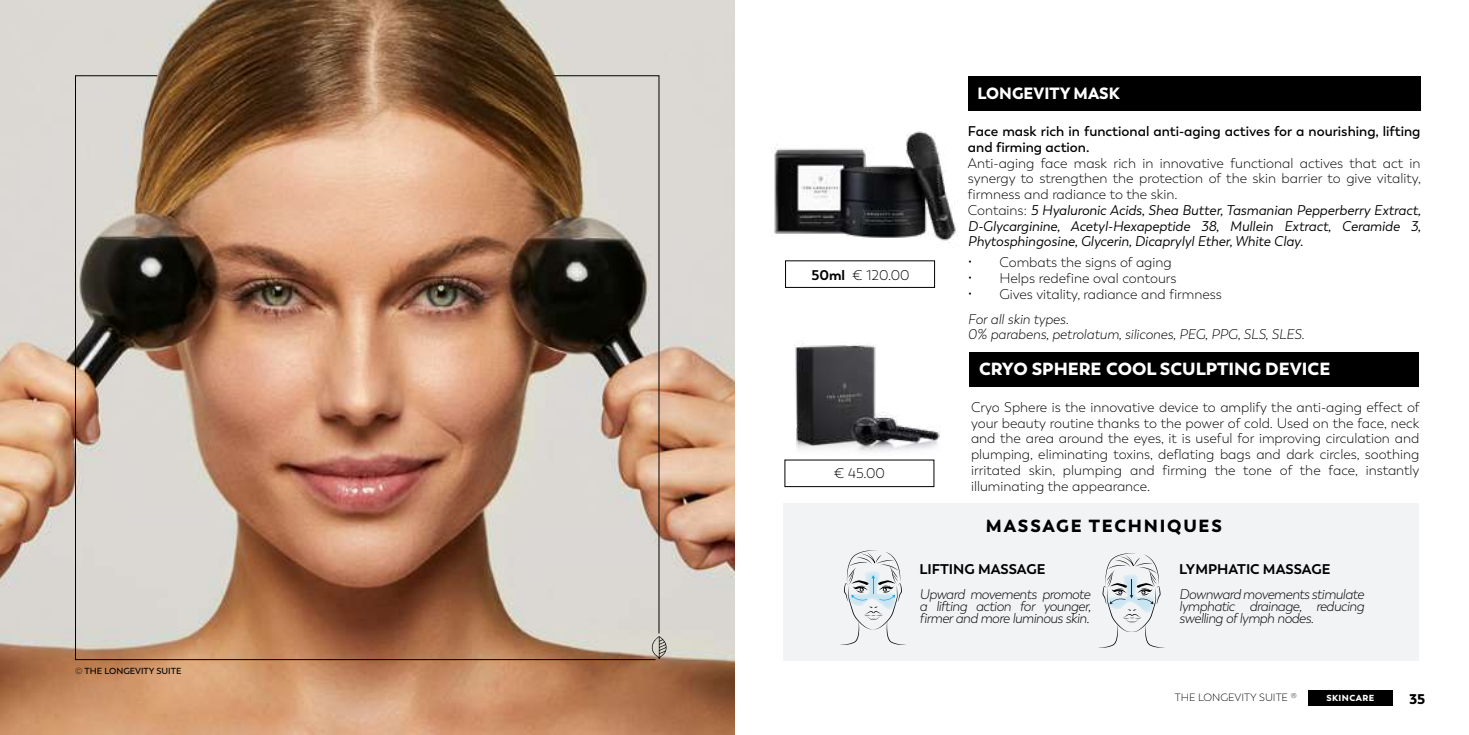
<style>
.page{position:relative;width:1469px;height:735px;background:#fff}
.page>*{position:absolute;margin:0;border:0;box-sizing:border-box;transform-origin:0 0}
.t1{font:900 17.5px "Trenda";color:#fff}
.t2{font:900 17.5px "Trenda";letter-spacing:.1em;color:#000}
.t3{font:900 16.28px "Trenda";color:#fff}
.t4{font:300 14px/15.8px "Trenda";color:#000;text-align:justify}
.t5{font:italic 14px/15.8px "Trenda";color:#000}
.t6{font:italic 300 14px/12.2px "Trenda";letter-spacing:-.03em;color:#000;text-align:justify}
.t7{font:600 14px/15.8px "Trenda";color:#000}
.t8{font:italic 300 14px/15.8px "Trenda";color:#000}
.t9{font:700 14px "Trenda";color:#000}
.t10{font:900 14px "Trenda";color:#000}
.t11{font:300 10.5px "Trenda";color:#000}
.t12{font:600 8.75px "Trenda";color:#000}
.t13{font:900 8.75px "Trenda";letter-spacing:.05em;color:#fff}
.t14{font:300 7px "Neo Gram";color:#000}
.s1{font-family:"Neo Gram";font-weight:300}
.s2{font-weight:700}
.s3{font-weight:300;font-style:normal}
</style>
<div class="page">
<img style="left:0;top:0;width:734px;height:734px">
<svg style="left:656px;top:75px;width:3px;height:558px;background:#b2a398"></svg>
<svg style="left:656px;top:636px;width:10px;height:23px"></svg>
<img style="left:75px;top:75px;width:581px;height:584px">
<div style="left:1307px;top:690px;width:84px;height:15px;background:#000"></div>
<div style="left:969px;top:352px;width:450px;height:34px;background:#000"></div>
<img style="left:794px;top:343px;width:146px;height:123px">
<div style="left:783px;top:503px;width:635px;height:157px;background:#f2f3f5"></div>
<svg style="left:848px;top:550px;width:50px;height:94px"></svg>
<div style="left:831px;top:558px;width:80px;height:53px;background:#fff;opacity:.75"></div>
<svg style="left:1105px;top:553px;width:53px;height:94px"></svg>
<div style="left:1089px;top:561px;width:80px;height:53px;background:#fff;opacity:.75"></div>
<img style="left:772px;top:131px;width:186px;height:145px">
<div style="left:968px;top:76px;width:452px;height:34px;background:#000"></div>
<p class="t12" style="left:75px;top:665px;width:108px"><span class="s1">©</span> THE LONGEVITY SUITE</p>
<p class="t4" style="left:811px;top:267px;width:100px"><span class="s2">50ml</span> € 120.00</p>
<p class="t4" style="left:834px;top:465px;width:52px">€ 45.00</p>
<p class="t3" style="left:977px;top:83px;width:143px">LONGEVITY MASK</p>
<p class="t7" style="left:968px;top:123px;width:454px">Face mask rich in functional anti-aging actives for a nourishing, lifting and firming action.</p>
<p class="t5" style="left:968px;top:155px;width:454px"><span class="s3">Anti-aging face mask rich in innovative functional actives that act in synergy to strengthen the protection of the skin barrier to give vitality, firmness and radiance to the skin.<br>Contains:</span> 5 Hyaluronic Acids, Shea Butter, Tasmanian Pepperberry Extract, D-Glycarginine, Acetyl-Hexapeptide 38, Mullein Extract, Ceramide 3, Phytosphingosine, Glycerin, Dicaprylyl Ether, White Clay.</p>
<p class="t4" style="left:968px;top:255px;width:205px">• Combats the signs of aging</p>
<p class="t4" style="left:968px;top:270px;width:210px">• Helps redefine oval contours</p>
<p class="t4" style="left:968px;top:286px;width:255px">• Gives vitality, radiance and firmness</p>
<p class="t8" style="left:968px;top:311px;width:338px">For all skin types.<br>0% parabens, petrolatum, silicones, PEG, PPG, SLS, SLES.</p>
<p class="t1" style="left:979px;top:358px;width:352px">CRYO SPHERE COOL SCULPTING DEVICE</p>
<p class="t4" style="left:971px;top:399px;width:450px">Cryo Sphere is the innovative device to amplify the anti-aging effect of your beauty routine thanks to the power of cold. Used on the face, neck and the area around the eyes, it is useful for improving circulation and plumping, eliminating toxins, deflating bags and dark circles, soothing irritated skin, plumping and firming the tone of the face, instantly illuminating the appearance.</p>
<p class="t2" style="left:986px;top:514px;width:237px">MASSAGE TECHNIQUES</p>
<p class="t9" style="left:919px;top:559px;width:127px">LIFTING MASSAGE</p>
<p class="t6" style="left:919px;top:587px;width:173px">Upward movements promote a lifting action for younger, firmer and more luminous skin.</p>
<p class="t9" style="left:1179px;top:559px;width:153px">LYMPHATIC MASSAGE</p>
<p class="t6" style="left:1179px;top:587px;width:186px">Downward movements stimulate lymphatic drainage, reducing swelling of lymph nodes.</p>
<p class="t14" style="left:1290px;top:690px;width:7px">®</p>
<p class="t11" style="left:1174px;top:691px;width:115px">THE LONGEVITY SUITE</p>
<p class="t13" style="left:1326px;top:691px;width:49px">SKINCARE</p>
<p class="t10" style="left:1409px;top:689px;width:17px">35</p>
</div>
